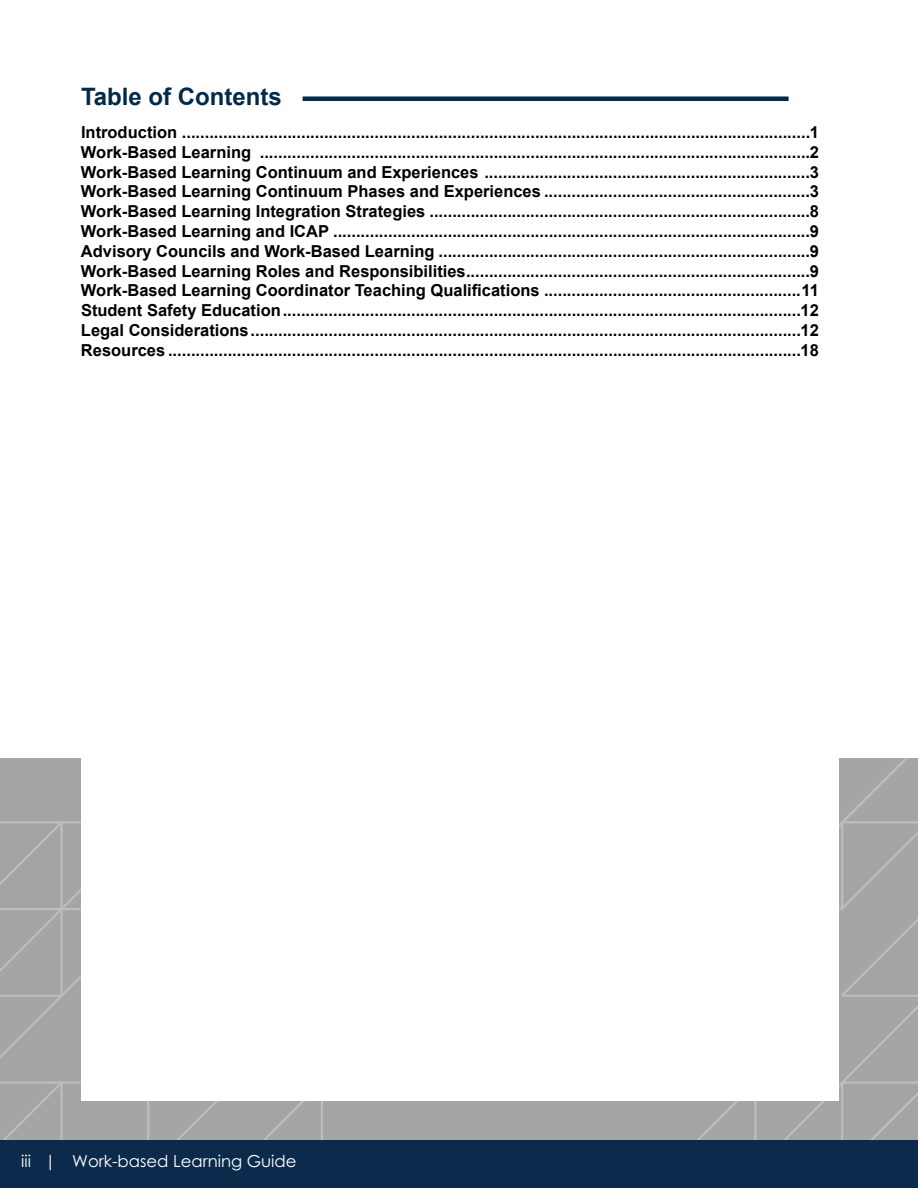
<style>
.page{position:relative;width:918px;height:1188px;background:#fff}
.page>*{position:absolute;margin:0;border:0;box-sizing:border-box;transform-origin:0 0}
.t1{font:700 24px "Arial";color:#002a4b}
.t2{font:700 16.5px "Arial";color:#000}
.t3{font:16.5px "Century Gothic Pro";color:#fff}
.s1{font-family:"Century Gothic"}
</style>
<div class="page">
<div style="left:0;top:758px;width:81px;height:322px;background:#a4a5a5"></div>
<div style="left:839px;top:758px;width:79px;height:322px;background:#a4a5a5"></div>
<div style="left:303px;top:96px;width:486px;height:5px;background:#002a4b"></div>
<svg style="left:0;top:819px;width:81px;height:179px;background:#a5a7a7"></svg>
<svg style="left:839px;top:819px;width:79px;height:179px;background:#a5a6a6"></svg>
<svg style="left:0;top:1080px;width:839px;height:60px"></svg>
<svg style="left:839px;top:1080px;width:79px;height:60px;background:#a6a7a7"></svg>
<div style="left:0;top:1140px;width:918px;height:48px;background:#0c2a4b"></div>
<p class="t1" style="left:81px;top:80px;width:202px">Table of Contents</p>
<p class="t2" style="left:81px;top:121px;width:739px">Introduction .........................................................................................................................................1</p>
<p class="t2" style="left:81px;top:140px;width:739px">Work-Based Learning ........................................................................................................................2</p>
<p class="t2" style="left:81px;top:160px;width:739px">Work-Based Learning Continuum and Experiences .......................................................................3</p>
<p class="t2" style="left:81px;top:180px;width:739px">Work-Based Learning Continuum Phases and Experiences ..........................................................3</p>
<p class="t2" style="left:81px;top:200px;width:739px">Work-Based Learning Integration Strategies ...................................................................................8</p>
<p class="t2" style="left:81px;top:220px;width:739px">Work-Based Learning and ICAP ........................................................................................................9</p>
<p class="t2" style="left:81px;top:239px;width:739px">Advisory Councils and Work-Based Learning .................................................................................9</p>
<p class="t2" style="left:81px;top:259px;width:739px">Work-Based Learning Roles and Responsibilities...........................................................................9</p>
<p class="t2" style="left:81px;top:279px;width:739px">Work-Based Learning Coordinator Teaching Qualifications ........................................................11</p>
<p class="t2" style="left:81px;top:299px;width:739px">Student Safety Education.................................................................................................................12</p>
<p class="t2" style="left:81px;top:319px;width:739px">Legal Considerations........................................................................................................................12</p>
<p class="t2" style="left:81px;top:338px;width:739px">Resources ..........................................................................................................................................18</p>
<p class="t3" style="left:21px;top:1150px;width:277px"><span class="s1">iii</span> | Work-based Learning Guide</p>
</div>
